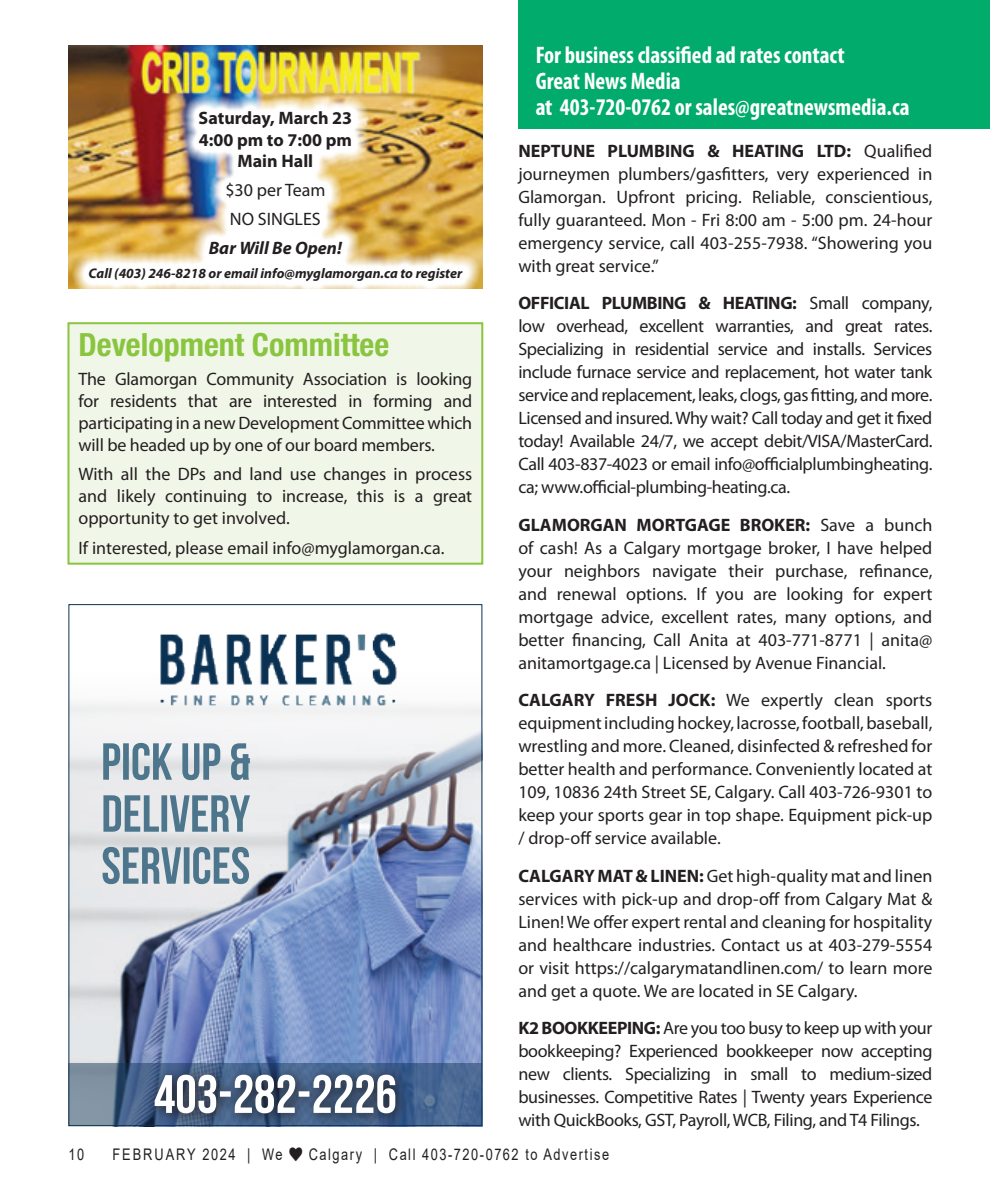
<style>
.page{position:relative;width:990px;height:1188px;background:#fff}
.page>*{position:absolute;margin:0;border:0;box-sizing:border-box;transform-origin:0 0}
.In_Around_title{font:700 condensed 32px "Helvetica Neue LT Std";color:#89c53f}
.t1{font:700 condensed 24px "Myriad Pro";color:#fff}
.Body_text{font:18px/23px "Myriad Pro";color:#231f20;text-align:justify}
.Body_text-2{font:700 18px "Myriad Pro";color:#231f20}
.Body_text-3{font:italic 700 18px "Myriad Pro";color:#231f20}
.t2{font:16px "Arial";letter-spacing:.12em;color:#231f20;scale:.8 1}
.t3{font:16px "Arial";letter-spacing:.155em;color:#231f20;scale:.8 1}
.Body_text-4{font:italic 700 14px "Myriad Pro";color:#231f20}
.s1{font-weight:700}
</style>
<div class="page">
<div style="left:69px;top:323px;width:413px;height:241px;background:#f1f7e8"></div>
<div style="left:68px;top:322px;width:415px;height:243px;border:2px solid #89c53f"></div>
<div style="left:518px;top:0;width:472px;height:129px;background:#00ab6b"></div>
<img style="left:68px;top:46px;width:414px;height:243px">
<img style="left:72px;top:94px;width:409px;height:195px">
<img style="left:70px;top:703px;width:410px;height:360px">
<img style="left:110px;top:632px;width:331px;height:84px">
<svg style="left:70px;top:1063px;width:410px;height:61px"></svg>
<svg style="left:145px;top:1065px;width:266px;height:59px"></svg>
<svg style="left:155px;top:1075px;width:240px;height:38px"></svg>
<svg style="left:103px;top:847px;width:146px;height:37px"></svg>
<svg style="left:103px;top:795px;width:147px;height:37px"></svg>
<svg style="left:103px;top:743px;width:147px;height:37px"></svg>
<p class="Body_text-2" style="left:199px;top:106px;width:155px">Saturday, March 23</p>
<p class="Body_text-2" style="left:199px;top:128px;width:155px">4:00 pm to 7:00 pm</p>
<p class="Body_text-2" style="left:238px;top:149px;width:77px">Main Hall</p>
<p class="Body_text" style="left:225px;top:178px;width:102px">$30 per Team</p>
<p class="Body_text" style="left:230px;top:207px;width:92px">NO SINGLES</p>
<p class="Body_text-3" style="left:209px;top:236px;width:135px">Bar Will Be Open!</p>
<p class="Body_text-4" style="left:89px;top:264px;width:375px">Call (403) 246-8218 or email info@myglamorgan.ca to register</p>
<p class="In_Around_title" style="left:79px;top:325px;width:312px">Development Committee</p>
<p class="Body_text" style="left:79px;top:368px;width:395px;line-height:22px">The Glamorgan Community Association is looking for residents that are interested in forming and participating in a new Development Committee which will be headed up by one of our board members.</p>
<p class="Body_text" style="left:79px;top:463px;width:395px;line-height:22px">With all the DPs and land use changes in process and likely continuing to increase, this is a great opportunity to get involved.</p>
<p class="Body_text" style="left:79px;top:536px;width:367px">If interested, please email info@myglamorgan.ca.</p>
<p class="t1" style="left:536px;top:40px;width:311px">For business classified ad rates contact</p>
<p class="t1" style="left:536px;top:66px;width:147px">Great News Media</p>
<p class="t1" style="left:536px;top:92px;width:376px">at 403-720-0762 or sales@greatnewsmedia.ca</p>
<p class="Body_text" style="left:518px;top:139px;width:415px"><span class="s1">NEPTUNE PLUMBING &amp; HEATING LTD:</span> Qualified journeymen plumbers/gasfitters, very experienced in Glamorgan. Upfront pricing. Reliable, conscientious, fully guaranteed. Mon - Fri 8:00 am - 5:00 pm. 24-hour emergency service, call 403-255-7938. “Showering you with great service.”</p>
<p class="Body_text" style="left:518px;top:291px;width:416px"><span class="s1">OFFICIAL PLUMBING &amp; HEATING:</span> Small company, low overhead, excellent warranties, and great rates.<br>Specializing in residential service and installs. Services include furnace service and replacement, hot water tank service and replacement, leaks, clogs, gas fitting, and more.<br>Licensed and insured. Why wait? Call today and get it fixed today! Available 24/7, we accept debit/VISA/MasterCard.<br>Call 403-837-4023 or email info@officialplumbingheating. ca; www.official-plumbing-heating.ca.</p>
<p class="Body_text" style="left:518px;top:513px;width:416px"><span class="s1">GLAMORGAN MORTGAGE BROKER:</span> Save a bunch of cash! As a Calgary mortgage broker, I have helped your neighbors navigate their purchase, refinance, and renewal options. If you are looking for expert mortgage advice, excellent rates, many options, and better financing, Call Anita at 403-771-8771 | anita@ anitamortgage.ca | Licensed by Avenue Financial.</p>
<p class="Body_text" style="left:518px;top:688px;width:416px"><span class="s1">CALGARY FRESH JOCK:</span> We expertly clean sports equipment including hockey, lacrosse, football, baseball, wrestling and more. Cleaned, disinfected &amp; refreshed for better health and performance. Conveniently located at 109, 10836 24th Street SE, Calgary. Call 403-726-9301 to keep your sports gear in top shape. Equipment pick-up / drop-off service available.</p>
<p class="Body_text" style="left:518px;top:864px;width:416px"><span class="s1">CALGARY MAT &amp; LINEN:</span> Get high-quality mat and linen services with pick-up and drop-off from Calgary Mat &amp; Linen! We offer expert rental and cleaning for hospitality and healthcare industries. Contact us at 403-279-5554 or visit https://calgarymatandlinen.com/ to learn more and get a quote. We are located in SE Calgary.</p>
<p class="Body_text" style="left:518px;top:1016px;width:416px"><span class="s1">K2 BOOKKEEPING:</span> Are you too busy to keep up with your bookkeeping? Experienced bookkeeper now accepting new clients. Specializing in small to medium-sized businesses. Competitive Rates | Twenty years Experience with QuickBooks, GST, Payroll, WCB, Filing, and T4 Filings.</p>
<p class="t2" style="left:68px;top:1143px;width:21px">10</p>
<p class="t3" style="left:112px;top:1143px;width:214px">FEBRUARY 2024 | We</p>
<p class="t2" style="left:309px;top:1143px;width:377px">Calgary | Call 403-720-0762 to Advertise</p>
</div>
